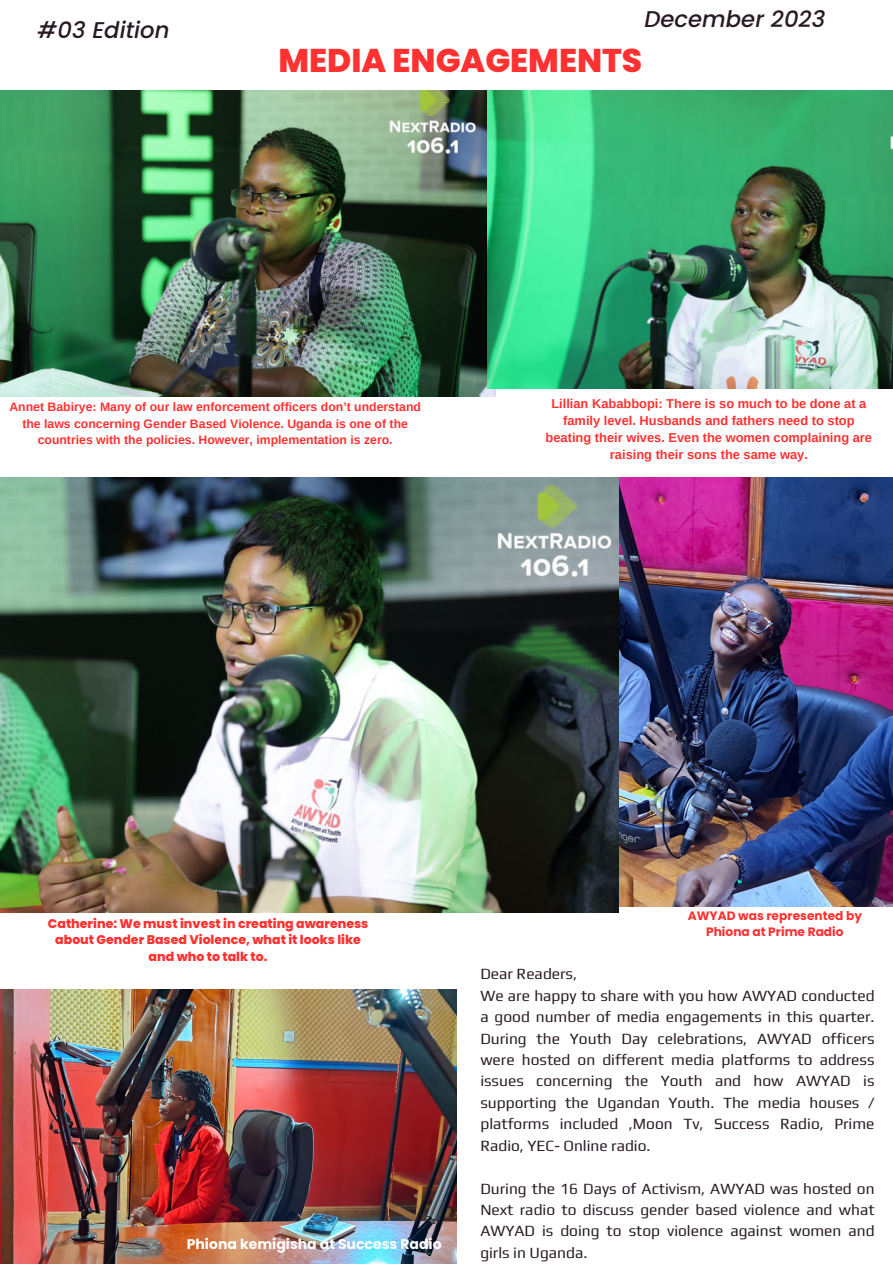
<style>
.page{position:relative;width:893px;height:1264px;background:#fff}
.page>*{position:absolute;margin:0;border:0;box-sizing:border-box;transform-origin:0 0}
.t1{font:800 32.85px "Poppins";color:#ff3131}
.t2{font:italic 500 22.8px "Poppins";color:#291b25}
.t3{font:15.45px/21.5px "Play";color:#291b25}
.t4{font:700 14.1px "Poppins";color:#fff}
.t5{font:700 12.9px/17.1px "Arimo";color:#ff3131;text-align:center}
.t6{font:800 12.6px/16.6px "Poppins";color:#ff3131;text-align:center}
.t7{font:700 12.3px/16.4px "Arimo";color:#ff3131;text-align:center}
.t8{font:700 12.15px/16.2px "Poppins";color:#ff3131;text-align:center}
</style>
<div class="page">
<img style="left:618px;top:477px;width:274px;height:429px">
<img style="left:0;top:90px;width:495px;height:306px">
<img style="left:1px;top:477px;width:617px;height:435px">
<img style="left:487px;top:90px;width:405px;height:299px">
<img style="left:0;top:989px;width:456px;height:274px">
<h1 class="t2" style="left:38px;top:14px;width:133px">#03 Edition</h1>
<p class="t2" style="left:644px;top:3px;width:182px">December 2023</p>
<p class="t1" style="left:278px;top:37px;width:365px">MEDIA ENGAGEMENTS</p>
<h4 class="t7" style="left:9px;top:399px;width:413px">Annet Babirye: Many of our law enforcement officers don’t understand the laws concerning Gender Based Violence. Uganda is one of the countries with the policies. However, implementation is zero.</h4>
<h2 class="t5" style="left:545px;top:395px;width:328px">Lillian Kababbopi: There is so much to be done at a family level. Husbands and fathers need to stop beating their wives. Even the women complaining are raising their sons the same way.</h2>
<p class="t6" style="left:48px;top:914px;width:322px">Catherine: We must invest in creating awareness about Gender Based Violence, what it looks like and who to talk to.</p>
<h4 class="t4" style="left:187px;top:1233px;width:256px">Phiona kemigisha at Success Radio</h4>
<p class="t8" style="left:687px;top:907px;width:176px">AWYAD was represented by<br>Phiona at Prime Radio</p>
<p class="t3" style="left:480px;top:963px;width:395px">Dear Readers,<br>We are happy to share with you how AWYAD conducted a good number of media engagements in this quarter.<br>During the Youth Day celebrations, AWYAD officers were hosted on different media platforms to address issues concerning the Youth and how AWYAD is supporting the Ugandan Youth. The media houses / platforms included ,Moon Tv, Success Radio, Prime Radio, YEC- Online radio.</p>
<p class="t3" style="left:480px;top:1177px;width:395px;text-align:justify">During the 16 Days of Activism, AWYAD was hosted on Next radio to discuss gender based violence and what AWYAD is doing to stop violence against women and girls in Uganda.</p>
</div>
